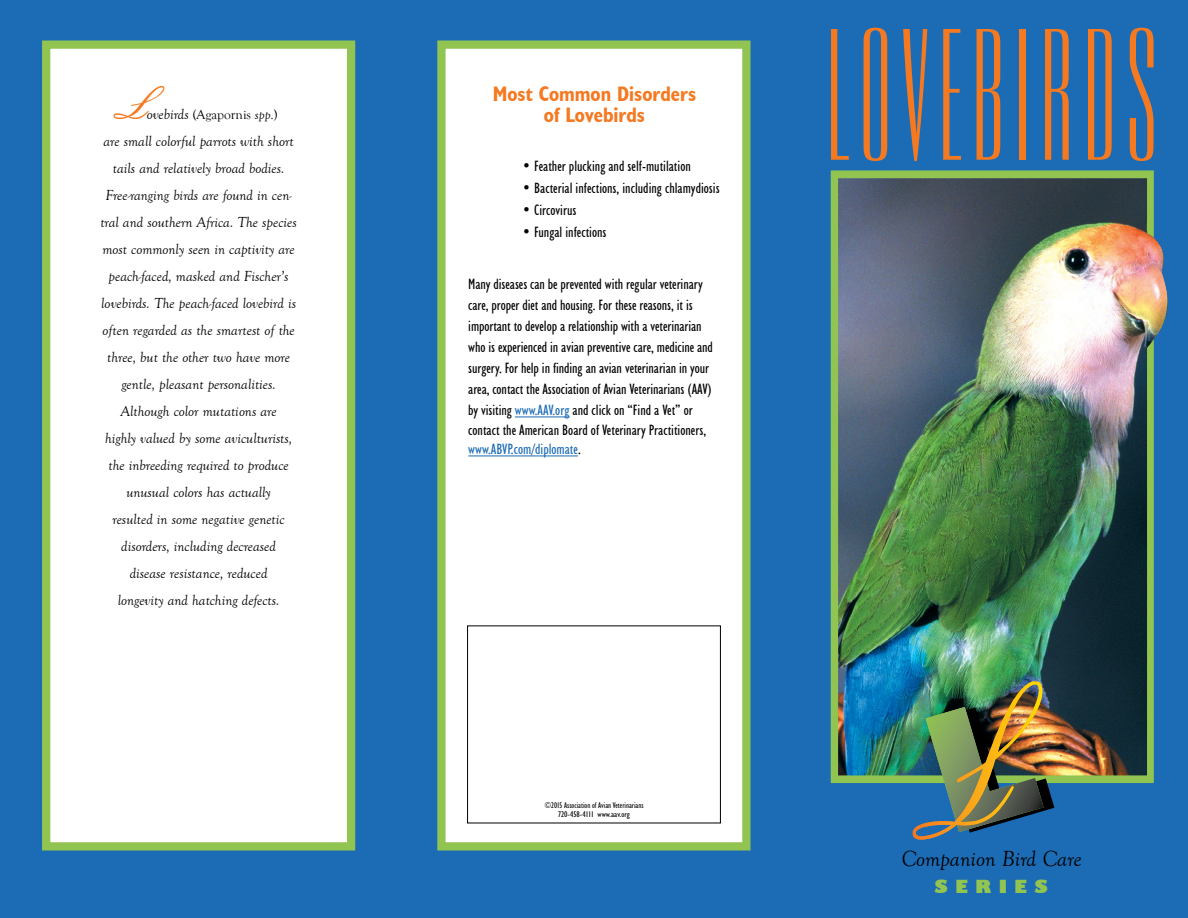
<style>
.page{position:relative;width:1188px;height:918px;background:#1c6bb5}
.page>*{position:absolute;margin:0;border:0;box-sizing:border-box;transform-origin:0 0}
.t1{font:182.1px "Empire BT";letter-spacing:.045em;color:#f47920;scale:.88 1}
.t2{font:45px "Embassy BT";color:#f47920}
.t3{font:italic 22.5px "Goudy Old Style T";color:#000}
.t4{font:700 condensed 21px/21px "Humanist 521 BT";color:#f47920;text-align:center}
.t5{font:800 18px "Humanist 521 BT";letter-spacing:.4em;color:#91c451}
.t6{font:italic 15px/27px "Goudy Old Style T";color:#000;text-align:center}
.t7{font:condensed 15px/21px "Humanist 521 BT";letter-spacing:-.005em;color:#000}
.t8{font:13.5px "Goudy Old Style T";color:#000}
.t9{font:condensed 8.25px/9px "Humanist 521 BT";color:#000;text-align:center}
.s1{font-style:italic;font-size:15px}
.s2{font-style:italic}
.s3{color:#1c6bb5}
</style>
<div class="page">
<div style="left:42px;top:40px;width:313px;height:810px;background:#fff;border:8px solid #91c451"></div>
<div style="left:437px;top:40px;width:314px;height:810px;background:#fff;border:8px solid #91c451"></div>
<div style="left:831px;top:170px;width:323px;height:613px;background:#91c451"></div>
<hr style="left:515px;top:417px;width:54px;height:1px;background:#1c6bb5">
<hr style="left:468px;top:456px;width:110px;height:1px;background:#1c6bb5">
<div style="left:467px;top:626px;width:254px;height:197px;border:1px solid #000"></div>
<img style="left:838px;top:178px;width:330px;height:597px">
<img style="left:913px;top:681px;width:141px;height:159px">
<h2 class="t2" style="left:120px;top:76px;width:52px">L</h2>
<p class="t8" style="left:147px;top:107px;width:132px"><span class="s1">ovebirds</span> (Agapornis <span class="s2">spp</span>.)</p>
<p class="t6" style="left:100px;top:128px;width:198px">are small colorful parrots with short tails and relatively broad bodies.<br>Free-ranging birds are found in cen&shy;tral and southern Africa. The species most commonly seen in captivity are peach-faced, masked and Fischer’s lovebirds. The peach-faced lovebird is often regarded as the smartest of the three, but the other two have more gentle, pleasant personalities.<br>Although color mutations are<br>highly valued by some aviculturists, the inbreeding required to produce unusual colors has actually<br>resulted in some negative genetic disorders, including decreased<br>disease resistance, reduced<br>longevity and hatching defects.</p>
<h3 class="t4" style="left:493px;top:83px;width:205px">Most Common Disorders of Lovebirds</h3>
<p class="t7" style="left:522px;top:155px;width:170px">• Feather plucking and self-mutilation</p>
<p class="t7" style="left:522px;top:177px;width:199px">• Bacterial infections, including chlamydiosis</p>
<p class="t7" style="left:522px;top:199px;width:56px">• Circovirus</p>
<p class="t7" style="left:522px;top:221px;width:86px">• Fungal infections</p>
<p class="t7" style="left:468px;top:274px;width:246px">Many diseases can be prevented with regular veterinary care, proper diet and housing. For these reasons, it is important to develop a relationship with a veterinarian who is experienced in avian preventive care, medicine and surgery. For help in finding an avian veterinarian in your area, contact the Association of Avian Veterinarians (AAV) by visiting <span class="s3">www.AAV.org</span> and click on “Find a Vet” or</p>
<p class="t7" style="left:468px;top:420px;width:239px;line-height:19.5px">contact the American Board of Veterinary Practitioners, <span class="s3">www.ABVP.com/diplomate</span>.</p>
<h1 class="t1" style="left:825px;top:-4px;width:380px">LOVEBIRDS</h1>
<p class="t9" style="left:544px;top:801px;width:101px">©2015 Association of Avian Veterinarians<br>720-458-4111 www.aav.org</p>
<h3 class="t3" style="left:901px;top:847px;width:182px">Companion Bird Care</h3>
<p class="t5" style="left:935px;top:875px;width:115px">SERIES</p>
</div>
